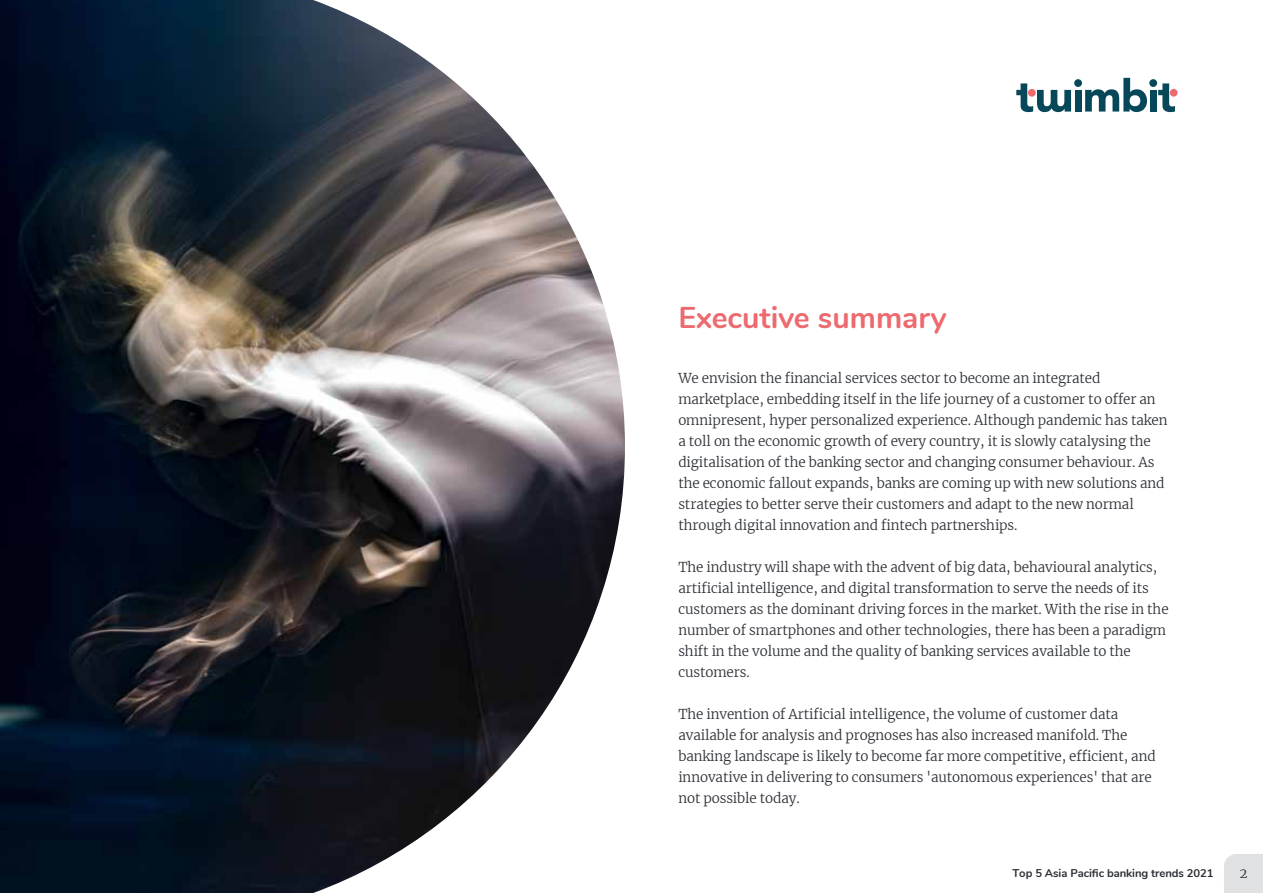
<style>
.page{position:relative;width:1263px;height:893px;background:#fff}
.page>*{position:absolute;margin:0;border:0;box-sizing:border-box;transform-origin:0 0}
.t1{font:700 30px "Nunito";color:#ed6a6f}
.t2{font:300 13.5px/21px "Merriweather";letter-spacing:-.005em;color:#2c3036}
.t3{font:700 11.25px "Nunito";letter-spacing:-.005em;color:#2c3036}
</style>
<div class="page">
<img style="left:0;top:0;width:625px;height:893px">
<div style="left:1224px;top:854px;width:39px;height:39px;background:#e0e1e2"></div>
<svg style="left:1016px;top:78px;width:159px;height:34px"></svg>
<div style="left:1170px;top:89px;width:7px;height:8px;background:#ed6a6f;border-radius:50%"></div>
<h1 class="t1" style="left:678px;top:295px;width:270px">Executive summary</h1>
<p class="t2" style="left:678px;top:367px;width:491px">We envision the financial services sector to become an integrated marketplace, embedding itself in the life journey of a customer to offer an omnipresent, hyper personalized experience. Although pandemic has taken a toll on the economic growth of every country, it is slowly catalysing the digitalisation of the banking sector and changing consumer behaviour. As the economic fallout expands, banks are coming up with new solutions and strategies to better serve their customers and adapt to the new normal through digital innovation and fintech partnerships.</p>
<p class="t2" style="left:678px;top:556px;width:492px">The industry will shape with the advent of big data, behavioural analytics, artificial intelligence, and digital transformation to serve the needs of its customers as the dominant driving forces in the market. With the rise in the number of smartphones and other technologies, there has been a paradigm shift in the volume and the quality of banking services available to the customers.</p>
<p class="t2" style="left:678px;top:703px;width:479px">The invention of Artificial intelligence, the volume of customer data available for analysis and prognoses has also increased manifold. The banking landscape is likely to become far more competitive, efficient, and innovative in delivering to consumers 'autonomous experiences' that are not possible today.</p>
<p class="t3" style="left:1012px;top:864px;width:203px">Top 5 Asia Pacific banking trends 2021</p>
<p class="t2" style="left:1239px;top:862px;width:10px">2</p>
</div>
